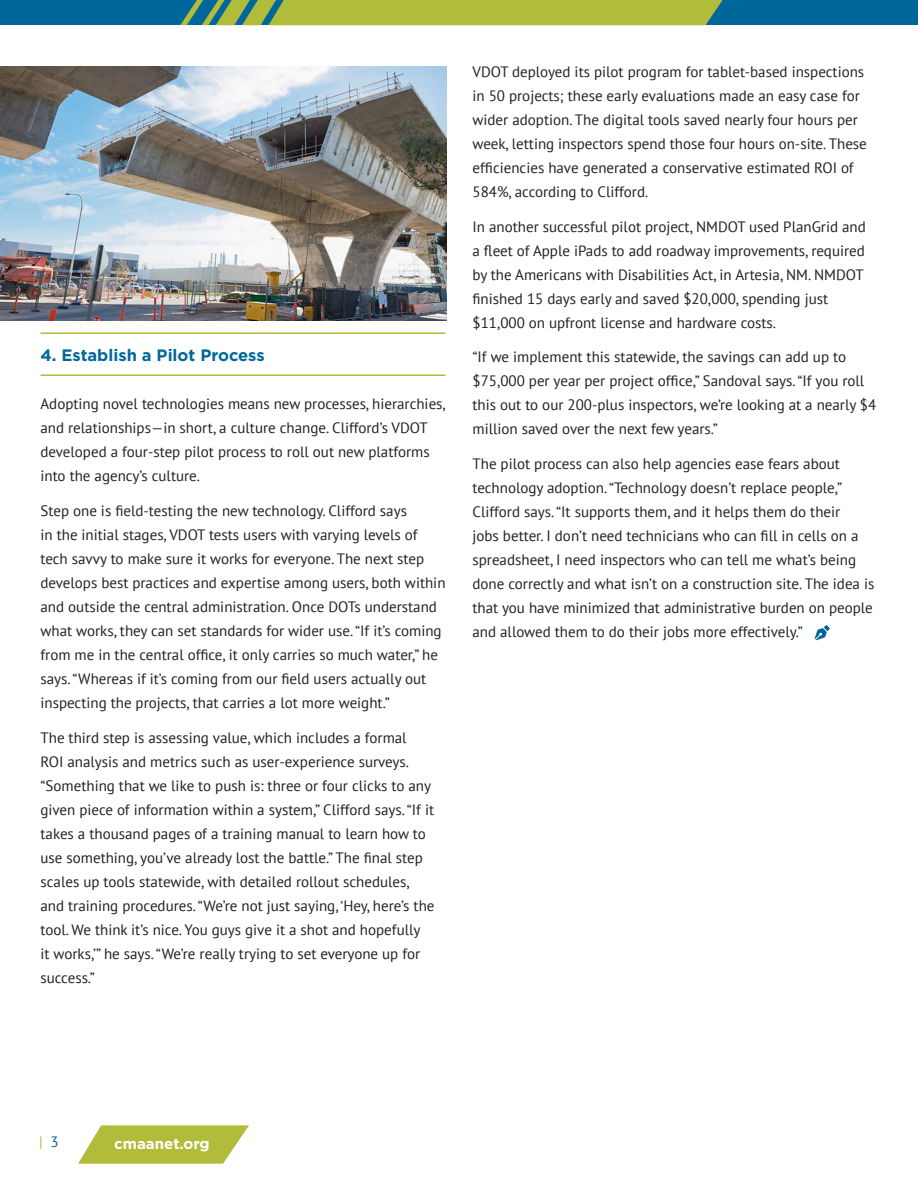
<style>
.page{position:relative;width:918px;height:1188px;background:#fff}
.page>*{position:absolute;margin:0;border:0;box-sizing:border-box;transform-origin:0 0}
.Heading_2{font:700 16.5px "Gotham";color:#00679b}
.BodyText{font:15px/24px "PT Sans";color:#231f20}
.t1{font:700 15px "Gotham";color:#fff}
.t2{font:15px "PT Sans";color:#b0bc3a}
.s1{color:#00679b}
</style>
<div class="page">
<svg style="left:78px;top:1125px;width:171px;height:39px;background:#bcc659"></svg>
<div style="left:0;top:0;width:918px;height:25px;background:#00679b"></div>
<svg style="left:180px;top:0;width:543px;height:25px;background:#9db343"></svg>
<hr style="left:40px;top:332px;width:406px;height:2px;background:#b0bc3a">
<hr style="left:40px;top:374px;width:406px;height:2px;background:#b0bc3a">
<img style="left:1px;top:66px;width:445px;height:255px">
<svg style="left:815px;top:625px;width:15px;height:15px"></svg>
<p class="Heading_2" style="left:40px;top:344px;width:226px">4. Establish a Pilot Process</p>
<p class="BodyText" style="left:40px;top:392px;width:407px">Adopting novel technologies means new processes, hierarchies, and relationships—in short, a culture change. Clifford’s VDOT developed a four-step pilot process to roll out new platforms into the agency’s culture.</p>
<p class="BodyText" style="left:40px;top:498px;width:407px">Step one is field-testing the new technology. Clifford says<br>in the initial stages, VDOT tests users with varying levels of tech savvy to make sure it works for everyone. The next step develops best practices and expertise among users, both within and outside the central administration. Once DOTs understand what works, they can set standards for wider use. “If it’s coming from me in the central office, it only carries so much water,” he says. “Whereas if it’s coming from our field users actually out inspecting the projects, that carries a lot more weight.”</p>
<p class="BodyText" style="left:40px;top:725px;width:396px">The third step is assessing value, which includes a formal<br>ROI analysis and metrics such as user-experience surveys. “Something that we like to push is: three or four clicks to any given piece of information within a system,” Clifford says. “If it takes a thousand pages of a training manual to learn how to use something, you’ve already lost the battle.” The final step scales up tools statewide, with detailed rollout schedules, and training procedures. “We’re not just saying, ‘Hey, here’s the tool. We think it’s nice. You guys give it a shot and hopefully<br>it works,’” he says. “We’re really trying to set everyone up for success.”</p>
<p class="BodyText" style="left:472px;top:59px;width:396px">VDOT deployed its pilot program for tablet-based inspections in 50 projects; these early evaluations made an easy case for wider adoption. The digital tools saved nearly four hours per week, letting inspectors spend those four hours on-site. These efficiencies have generated a conservative estimated ROI of 584%, according to Clifford.</p>
<p class="BodyText" style="left:472px;top:214px;width:395px">In another successful pilot project, NMDOT used PlanGrid and a fleet of Apple iPads to add roadway improvements, required by the Americans with Disabilities Act, in Artesia, NM. NMDOT finished 15 days early and saved $20,000, spending just $11,000 on upfront license and hardware costs.</p>
<p class="BodyText" style="left:472px;top:345px;width:405px">“If we implement this statewide, the savings can add up to $75,000 per year per project office,” Sandoval says. “If you roll this out to our 200-plus inspectors, we’re looking at a nearly $4 million saved over the next few years.”</p>
<p class="BodyText" style="left:472px;top:452px;width:403px">The pilot process can also help agencies ease fears about technology adoption. “Technology doesn’t replace people,” Clifford says. “It supports them, and it helps them do their<br>jobs better. I don’t need technicians who can fill in cells on a spreadsheet, I need inspectors who can tell me what’s being done correctly and what isn’t on a construction site. The idea is that you have minimized that administrative burden on people and allowed them to do their jobs more effectively.”</p>
<p class="t2" style="left:39px;top:1132px;width:21px">| <span class="s1">3</span></p>
<p class="t1" style="left:114px;top:1134px;width:97px">cmaanet.org</p>
</div>
